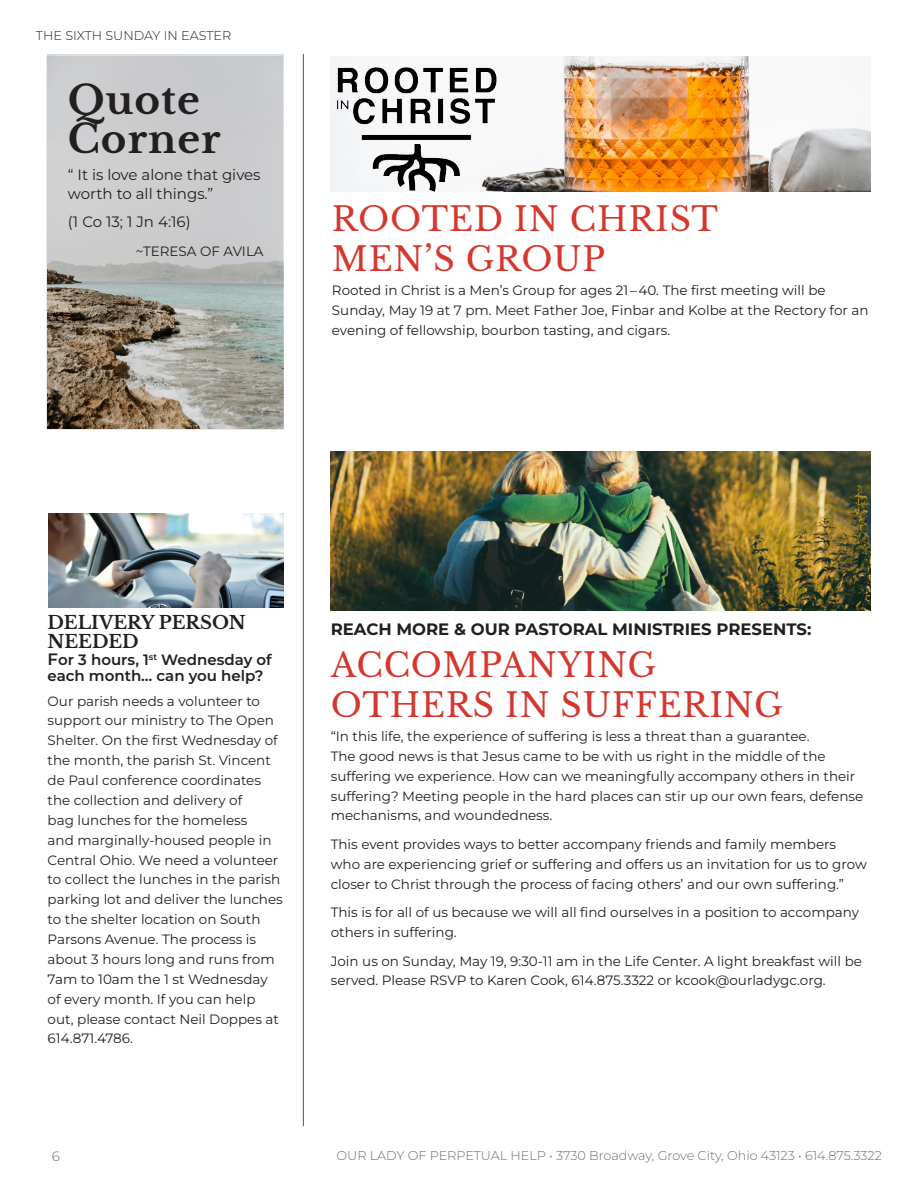
<style>
.page{position:relative;width:918px;height:1188px;background:#fff}
.page>*{position:absolute;margin:0;border:0;box-sizing:border-box;transform-origin:0 0}
.t1{font:700 39px/39px "Libre Baskerville";letter-spacing:.025em;color:#231f20}
.t2{font:33px/39.6px "Libre Baskerville";letter-spacing:.025em;color:#d5372e}
.t3{font:700 18px/19.8px "Libre Baskerville";color:#231f20}
.t4{font:700 16.5px "Montserrat";color:#231f20}
.t5{font:15px/19.5px "Montserrat";color:#231f20}
.t6{font:600 15px/16.5px "Montserrat";color:#231f20}
.t7{font:13.5px/19.8px "Montserrat";color:#231f20}
.t8{font:300 13.5px "Montserrat";color:#6c6d70}
.t9{font:300 12.75px "Montserrat";color:#6c6d70}
.t10{font:300 12.75px "Montserrat";color:#231f20}
.s1{font-size:16.5px}
</style>
<div class="page">
<hr style="left:303px;top:54px;width:1px;height:1072px;background:#1d6a7e">
<svg style="left:47px;top:56px;width:236px;height:374px;background:#b4b1ad"></svg>
<img style="left:48px;top:514px;width:236px;height:93px">
<img style="left:331px;top:56px;width:540px;height:135px">
<img style="left:335px;top:64px;width:162px;height:127px">
<img style="left:331px;top:451px;width:540px;height:160px">
<p class="t10" style="left:36px;top:27px;width:197px">THE SIXTH SUNDAY IN EASTER</p>
<p class="t1" style="left:68px;top:81px;width:154px">Quote<br>Corner</p>
<p class="t5" style="left:68px;top:164px;width:194px">“ It is love alone that gives worth to all things.”</p>
<p class="t5" style="left:68px;top:212px;width:124px">(1 Co 13; 1 Jn 4:16)</p>
<p class="t7" style="left:136px;top:241px;width:129px">~TERESA OF AVILA</p>
<p class="t2" style="left:332px;top:200px;width:388px">ROOTED IN CHRIST<br>MEN’S GROUP</p>
<p class="t7" style="left:332px;top:280px;width:538px">Rooted in Christ is a Men’s Group for ages 21 – 40. The first meeting will be<br>Sunday, May 19 at 7 pm. Meet Father Joe, Finbar and Kolbe at the Rectory for an evening of fellowship, bourbon tasting, and cigars.</p>
<p class="t3" style="left:48px;top:612px;width:200px">DELIVERY PERSON<br>NEEDED</p>
<p class="t6" style="left:48px;top:651px;width:226px"><span class="s1">F</span>or 3 hours, 1<sup>st</sup> Wednesday of each month… can you help?</p>
<p class="t7" style="left:48px;top:690px;width:237px">Our parish needs a volunteer to support our ministry to The Open<br>Shelter. On the first Wednesday of the month, the parish St. Vincent de Paul conference coordinates the collection and delivery of<br>bag lunches for the homeless<br>and marginally-housed people in<br>Central Ohio. We need a volunteer to collect the lunches in the parish parking lot and deliver the lunches to the shelter location on South<br>Parsons Avenue. The process is about 3 hours long and runs from<br>7am to 10am the 1 st Wednesday of every month. If you can help out, please contact Neil Doppes at<br>614.871.4786.</p>
<p class="t4" style="left:331px;top:618px;width:482px">REACH MORE &amp; OUR PASTORAL MINISTRIES PRESENTS:</p>
<p class="t2" style="left:331px;top:646px;width:454px">ACCOMPANYING<br>OTHERS IN SUFFERING</p>
<p class="t7" style="left:331px;top:726px;width:534px">“In this life, the experience of suffering is less a threat than a guarantee.<br>The good news is that Jesus came to be with us right in the middle of the suffering we experience. How can we meaningfully accompany others in their suffering? Meeting people in the hard places can stir up our own fears, defense mechanisms, and woundedness.</p>
<p class="t7" style="left:331px;top:834px;width:538px">This event provides ways to better accompany friends and family members who are experiencing grief or suffering and offers us an invitation for us to grow closer to Christ through the process of facing others’ and our own suffering.”</p>
<p class="t7" style="left:331px;top:902px;width:530px">This is for all of us because we will all find ourselves in a position to accompany others in suffering.</p>
<p class="t7" style="left:331px;top:950px;width:533px">Join us on Sunday, May 19, 9:30-11 am in the Life Center. A light breakfast will be served. Please RSVP to Karen Cook, 614.875.3322 or kcook@ourladygc.org.</p>
<p class="t8" style="left:52px;top:1147px;width:10px">6</p>
<p class="t9" style="left:337px;top:1147px;width:547px">OUR LADY OF PERPETUAL HELP • 3730 Broadway, Grove City, Ohio 43123 • 614.875.3322</p>
</div>
